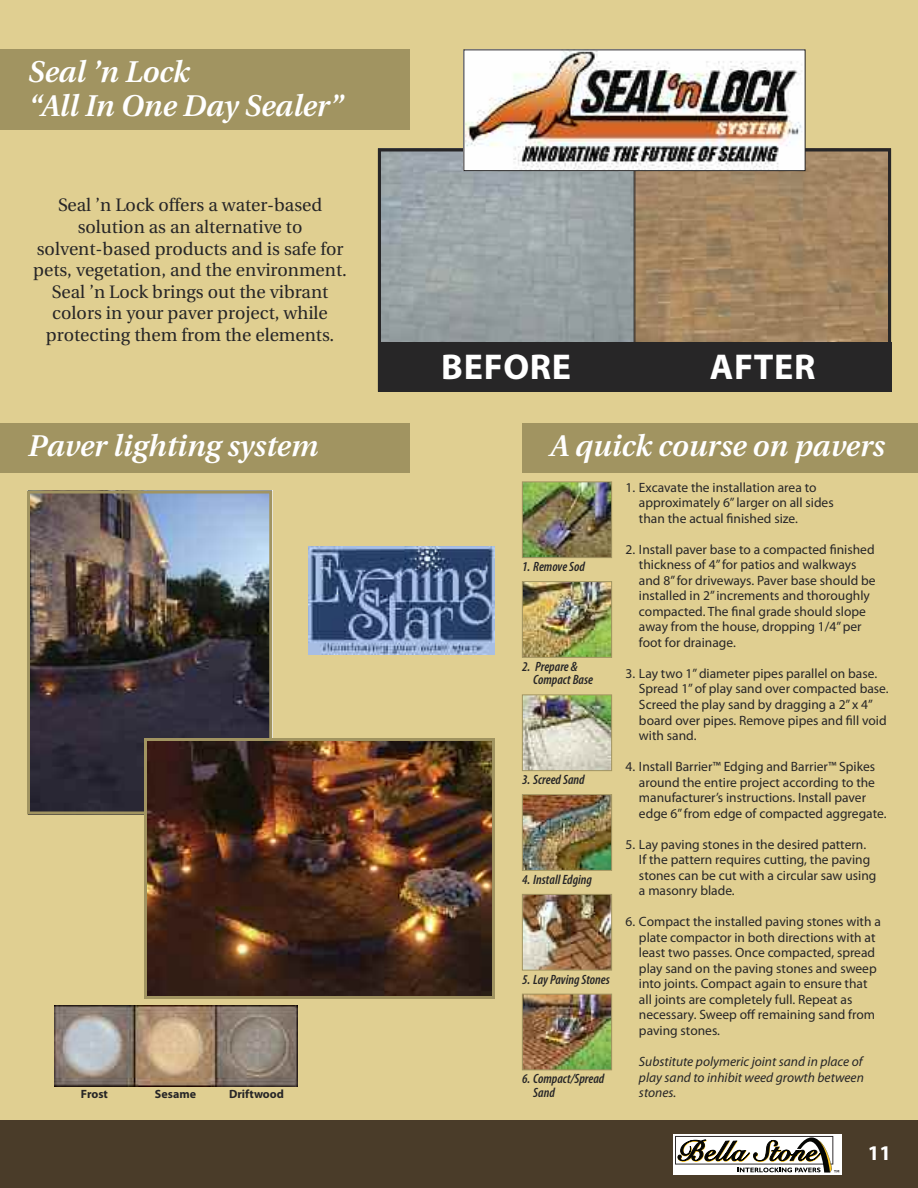
<style>
.page{position:relative;width:918px;height:1188px;background:#fff}
.page>*{position:absolute;margin:0;border:0;box-sizing:border-box;transform-origin:0 0}
.t1{font:700 36px "Myriad Pro";letter-spacing:.02em;color:#fff}
.t2{font:italic 600 30px/33.8px "Utopia";color:#fff}
.t3{font:700 21px "Myriad Pro";color:#fff}
.t4{font:18px/21.6px "Utopia";color:#272627;text-align:center}
.t5{font:13.5px/15.6px "Myriad Pro";color:#272627}
.t6{font:italic 600 condensed 13.5px/13.5px "Myriad Pro";color:#272627}
.t7{font:italic 13.5px/15.5px "Myriad Pro";color:#272627}
.t8{font:700 12px "Myriad Pro";color:#272627}
</style>
<div class="page">
<div style="left:0;top:0;width:918px;height:1134px;background:#e0cf91"></div>
<div style="left:0;top:1120px;width:918px;height:68px;background:#4a3c29"></div>
<img style="left:382px;top:152px;width:250px;height:190px">
<div style="left:378px;top:342px;width:513px;height:50px;background:#272627"></div>
<img style="left:29px;top:494px;width:239px;height:321px">
<div style="left:27px;top:490px;width:245px;height:324px;border:3px solid #a19461"></div>
<img style="left:148px;top:742px;width:343px;height:253px">
<div style="left:144px;top:738px;width:351px;height:261px;border:3px solid #a19461"></div>
<div style="left:0;top:50px;width:410px;height:80px;background:#a19461"></div>
<div style="left:673px;top:1134px;width:169px;height:40px;background:#f8f7f8"></div>
<svg style="left:675px;top:1136px;width:164px;height:37px"></svg>
<img style="left:466px;top:52px;width:338px;height:117px">
<div style="left:464px;top:50px;width:342px;height:121px;border:1px solid #272627"></div>
<div style="left:522px;top:423px;width:396px;height:49px;background:#a19461"></div>
<div style="left:0;top:423px;width:410px;height:49px;background:#a19461"></div>
<img style="left:524px;top:484px;width:86px;height:72px">
<div style="left:522px;top:482px;width:90px;height:76px;border:1px solid #a19461"></div>
<img style="left:524px;top:583px;width:86px;height:73px">
<div style="left:522px;top:581px;width:90px;height:77px;border:1px solid #a19461"></div>
<img style="left:524px;top:696px;width:86px;height:73px">
<div style="left:522px;top:694px;width:90px;height:77px;border:1px solid #a19461"></div>
<img style="left:524px;top:796px;width:86px;height:73px">
<div style="left:522px;top:794px;width:90px;height:77px;border:1px solid #a19461"></div>
<img style="left:524px;top:896px;width:86px;height:72px">
<div style="left:522px;top:894px;width:90px;height:76px;border:1px solid #a19461"></div>
<img style="left:524px;top:996px;width:86px;height:72px">
<div style="left:522px;top:994px;width:90px;height:76px;border:1px solid #a19461"></div>
<img style="left:54px;top:1006px;width:243px;height:81px">
<img style="left:308px;top:546px;width:187px;height:108px">
<p class="t2" style="left:27px;top:58px;width:317px">Seal ’n Lock<br>“All In One Day Sealer”</p>
<p class="t4" style="left:33px;top:196px;width:315px">Seal ’n Lock offers a water-based solution as an alternative to solvent-based products and is safe for pets, vegetation, and the environment.<br>Seal ’n Lock brings out the vibrant colors in your paver project, while protecting them from the elements.</p>
<p class="t1" style="left:441px;top:353px;width:131px">BEFORE</p>
<p class="t1" style="left:710px;top:353px;width:107px">AFTER</p>
<p class="t2" style="left:27px;top:431px;width:292px">Paver lighting system</p>
<p class="t2" style="left:549px;top:431px;width:336px">A quick course on pavers</p>
<p class="t5" style="left:639px;top:480px;width:196px;text-indent:-14px">1. excavate the installation area to approximately 6” larger on all sides than the actual finished size.</p>
<p class="t5" style="left:639px;top:542px;width:238px;text-indent:-14px">2. install paver base to a compacted finished thickness of 4” for patios and walkways and 8” for driveways. Paver base should be installed in 2” increments and thoroughly compacted. the final grade should slope away from the house, dropping 1/4” per foot for drainage.</p>
<p class="t5" style="left:639px;top:667px;width:251px;text-indent:-14px">3. Lay two 1” diameter pipes parallel on base.<br>Spread 1” of play sand over compacted base.<br>Screed the play sand by dragging a 2” x 4” board over pipes. remove pipes and fill void with sand.</p>
<p class="t5" style="left:639px;top:760px;width:249px;text-indent:-14px">4. install Barrier™ edging and Barrier™ Spikes around the entire project according to the manufacturer’s instructions. install paver edge 6” from edge of compacted aggregate.</p>
<p class="t5" style="left:639px;top:838px;width:239px;text-indent:-14px">5. Lay paving stones in the desired pattern. if the pattern requires cutting, the paving stones can be cut with a circular saw using a masonry blade.</p>
<p class="t5" style="left:639px;top:915px;width:243px;text-indent:-14px">6. Compact the installed paving stones with a plate compactor in both directions with at least two passes. Once compacted, spread play sand on the paving stones and sweep into joints. Compact again to ensure that all joints are completely full. repeat as necessary. Sweep off remaining sand from paving stones.</p>
<p class="t7" style="left:639px;top:1055px;width:226px">Substitute polymeric joint sand in place of play sand to inhibit weed growth between</p>
<p class="t6" style="left:522px;top:561px;width:64px">1. Remove Sod</p>
<p class="t6" style="left:533px;top:661px;width:61px;text-indent:-11px">2. Prepare &amp;<br>Compact Base</p>
<p class="t6" style="left:522px;top:774px;width:64px">3. Screed Sand</p>
<p class="t6" style="left:522px;top:874px;width:72px">4. Install Edging</p>
<p class="t6" style="left:522px;top:973px;width:89px">5. Lay Paving Stones</p>
<p class="t6" style="left:533px;top:1073px;width:73px;text-indent:-11px">6. Compact/Spread<br>Sand</p>
<p class="t8" style="left:81px;top:1089px;width:29px">Frost</p>
<p class="t8" style="left:155px;top:1089px;width:43px">Sesame</p>
<p class="t8" style="left:229px;top:1089px;width:56px">Driftwood</p>
<p class="t7" style="left:639px;top:1086px;width:39px">stones.</p>
<p class="t3" style="left:868px;top:1145px;width:25px">11</p>
</div>
